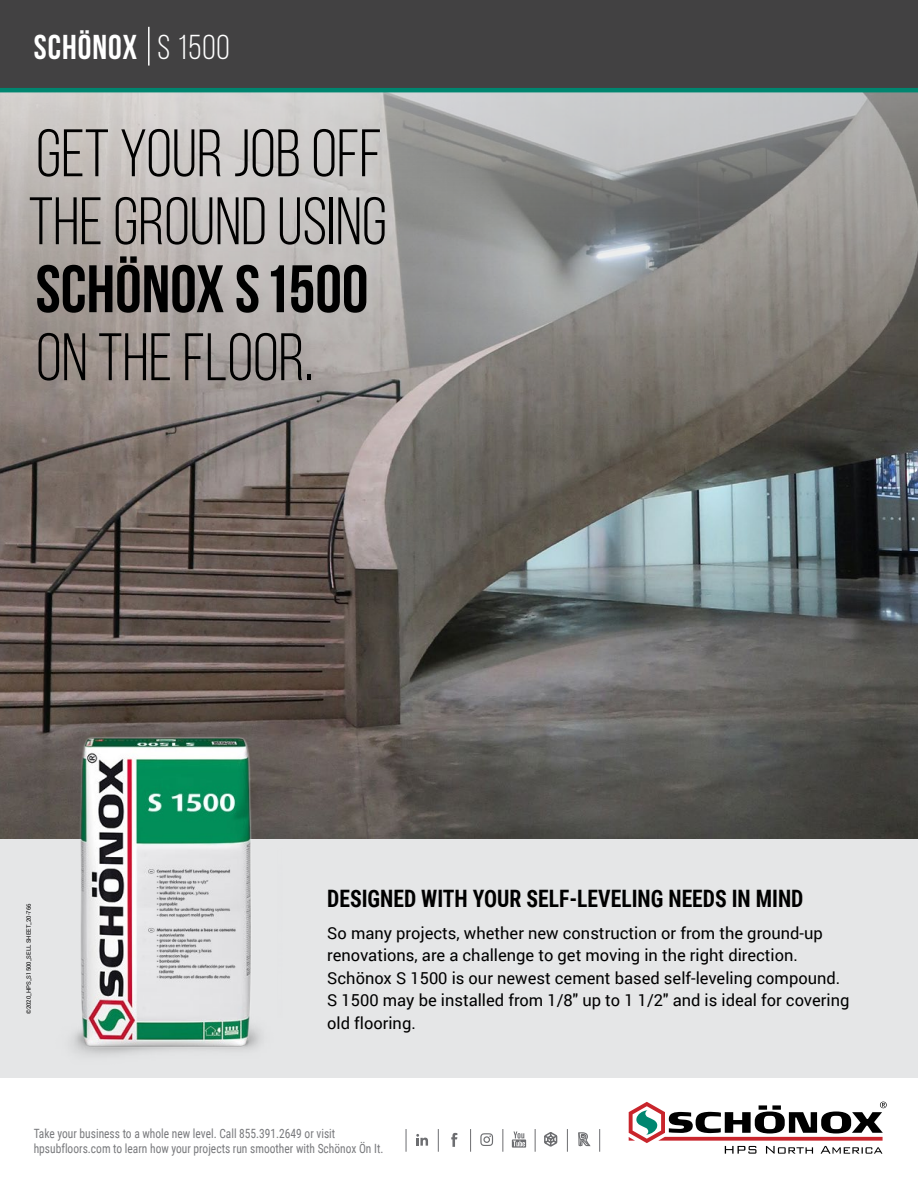
<style>
.page{position:relative;width:918px;height:1188px;background:#fff}
.page>*{position:absolute;margin:0;border:0;box-sizing:border-box;transform-origin:0 0}
.t1{font:67.05px/67.9px "Bebas Neue";color:#000}
.t2{font:700 67.05px "Bebas Neue";color:#000}
.t3{font:700 34.5px "Bebas Neue";letter-spacing:.03em;color:#fff}
.t4{font:700 condensed 24px "Roboto Extra";color:#000}
.t5{font:16.5px/22.5px "Roboto";color:#000}
.t6{font:extra-condensed 12.75px/15.3px "Roboto";color:#797a7d}
.t7{font:6px "Roboto";color:#000}
.s1{font-weight:400}
</style>
<div class="page">
<img style="left:0;top:452px;width:918px;height:387px">
<svg style="left:0;top:92px;width:918px;height:360px;background:#9b9895"></svg>
<div style="left:0;top:839px;width:918px;height:239px;background:#e5e6e7"></div>
<img style="left:27px;top:699px;width:277px;height:356px">
<div style="left:0;top:0;width:918px;height:89px;background:#424142"></div>
<hr style="left:0;top:88px;width:918px;height:4px;background:#008670">
<hr style="left:148px;top:27px;width:2px;height:39px;background:#fff">
<svg style="left:629px;top:1102px;width:258px;height:52px"></svg>
<svg style="left:416px;top:1134px;width:12px;height:12px"></svg>
<svg style="left:451px;top:1133px;width:6px;height:14px"></svg>
<svg style="left:480px;top:1133px;width:13px;height:13px"></svg>
<svg style="left:512px;top:1132px;width:14px;height:16px"></svg>
<svg style="left:406px;top:1129px;width:1px;height:23px"></svg>
<svg style="left:438px;top:1129px;width:1px;height:23px"></svg>
<svg style="left:470px;top:1129px;width:1px;height:23px"></svg>
<svg style="left:503px;top:1129px;width:1px;height:23px"></svg>
<svg style="left:535px;top:1129px;width:1px;height:23px"></svg>
<svg style="left:544px;top:1132px;width:14px;height:15px"></svg>
<svg style="left:567px;top:1129px;width:1px;height:23px"></svg>
<svg style="left:599px;top:1129px;width:1px;height:23px"></svg>
<svg style="left:578px;top:1132px;width:13px;height:14px"></svg>
<h2 class="t3" style="left:34px;top:28px;width:198px">SCHÖNOX <span class="s1">S 1500</span></h2>
<h1 class="t1" style="left:29px;top:119px;width:360px">GET YOUR JOB OFF<br>THE GROUND USING</h1>
<h1 class="t2" style="left:36px;top:252px;width:334px">SCHÖNOX S 1500</h1>
<h1 class="t1" style="left:36px;top:323px;width:278px">ON THE FLOOR.</h1>
<p class="t7" style="left:24px;top:1014px;width:112px;rotate:-90deg">©2020_HPS_S1500_SELL SHEET_20-766</p>
<h3 class="t4" style="left:327px;top:884px;width:478px">DESIGNED WITH YOUR SELF-LEVELING NEEDS IN MIND</h3>
<p class="t5" style="left:327px;top:921px;width:524px">So many projects, whether new construction or from the ground-up renovations, are a challenge to get moving in the right direction.<br>Schönox S 1500 is our newest cement based self-leveling compound.<br>S 1500 may be installed from 1/8" up to 1 1/2" and is ideal for covering old flooring.</p>
<p class="t6" style="left:34px;top:1126px;width:351px">Take your business to a whole new level. Call 855.391.2649 or visit hpsubfloors.com to learn how your projects run smoother with Schönox Ön It.</p>
</div>
